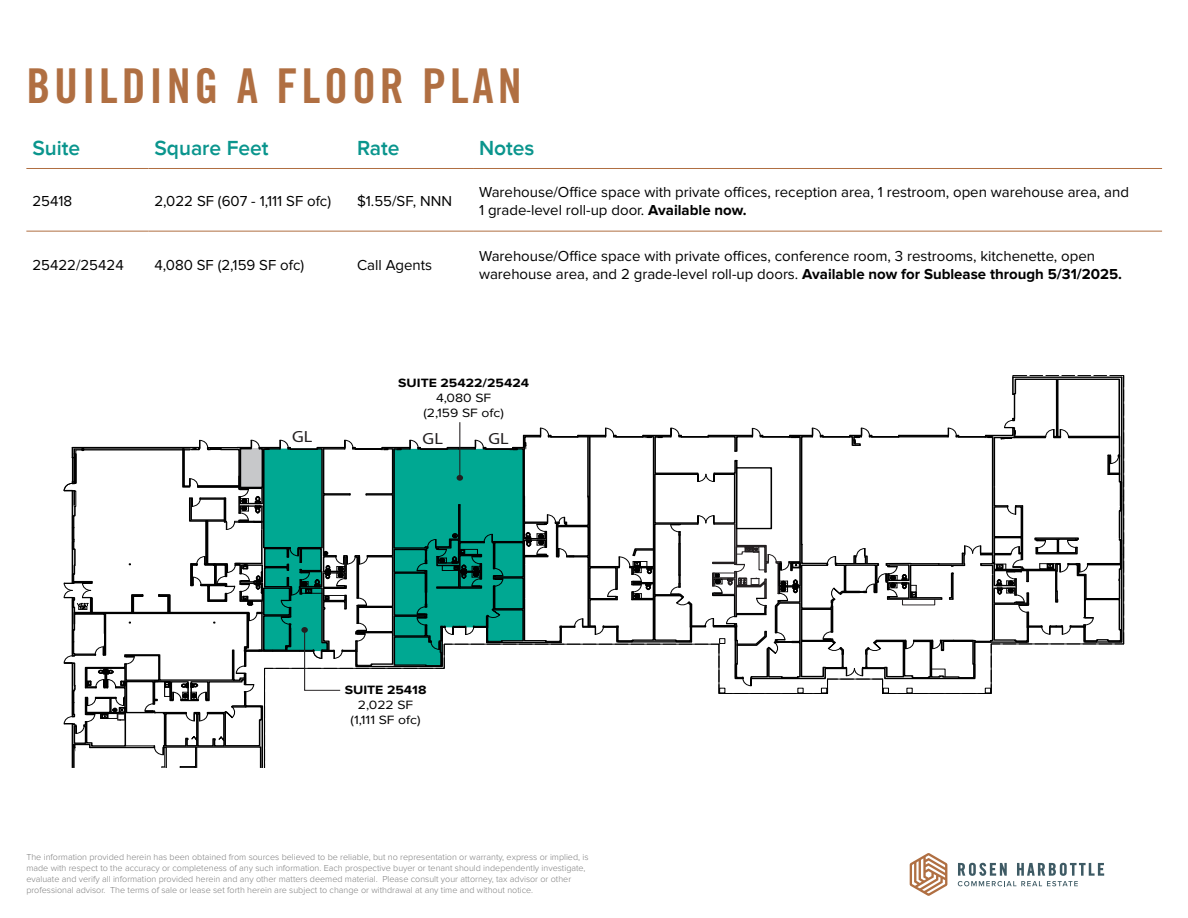
<style>
.page{position:relative;width:1188px;height:918px;background:#fff}
.page>*{position:absolute;margin:0;border:0;box-sizing:border-box;transform-origin:0 0}
.t1{font:48px "Trade Gothic LT Std Bd Cn 20";letter-spacing:.08em;color:#b06f42}
.t2{font:600 21px "Proxima Nova";color:#0a958d}
.t3{font:16.2px "Myriad Pro";color:#231f20;scale:1.12 1}
.t4{font:15px/18px "Proxima Nova";color:#000}
.t5{font:12.45px/15px "Proxima Nova";color:#000;text-align:center;scale:1.12 1}
.t6{font:700 12.45px "Proxima Nova";color:#000;scale:1.12 1}
.t7{font:300 9px/10.8px "Proxima Nova";color:#808080}
.s1{font-weight:700}
</style>
<div class="page">
<svg style="left:958px;top:863px;width:146px;height:23px"></svg>
<svg style="left:910px;top:853px;width:37px;height:43px"></svg>
<svg style="left:63px;top:375px;width:1061px;height:393px"></svg>
<hr style="left:26px;top:168px;width:122px;height:1px;background:#b06f42">
<hr style="left:148px;top:168px;width:203px;height:1px;background:#b06f42">
<hr style="left:351px;top:168px;width:122px;height:1px;background:#b06f42">
<hr style="left:473px;top:168px;width:689px;height:1px;background:#b06f42">
<hr style="left:26px;top:231px;width:122px;height:1px;background:#b06f42">
<hr style="left:148px;top:231px;width:203px;height:1px;background:#b06f42">
<hr style="left:351px;top:231px;width:122px;height:1px;background:#b06f42">
<hr style="left:473px;top:231px;width:689px;height:1px;background:#b06f42">
<h1 class="t1" style="left:26px;top:56px;width:25px">BUILDING</h1>
<h1 class="t1" style="left:237px;top:56px;width:286px">A FLOOR PLAN</h1>
<h2 class="t2" style="left:32px;top:136px;width:49px">Suite</h2>
<h2 class="t2" style="left:155px;top:136px;width:116px">Square Feet</h2>
<h2 class="t2" style="left:357px;top:136px;width:44px">Rate</h2>
<h2 class="t2" style="left:479px;top:136px;width:57px">Notes</h2>
<h3 class="t4" style="left:32px;top:192px;width:41px">25418</h3>
<h3 class="t4" style="left:155px;top:192px;width:178px">2,022 SF (607 - 1,111 SF ofc)</h3>
<h3 class="t4" style="left:357px;top:192px;width:97px">$1.55/SF, NNN</h3>
<h3 class="t4" style="left:479px;top:183px;width:652px">Warehouse/Office space with private offices, reception area, 1 restroom, open warehouse area, and<br>1 grade-level roll-up door. <span class="s1">Available now.</span></h3>
<h3 class="t4" style="left:32px;top:257px;width:93px">25422/25424</h3>
<h3 class="t4" style="left:155px;top:257px;width:151px">4,080 SF (2,159 SF ofc)</h3>
<h3 class="t4" style="left:357px;top:257px;width:77px">Call Agents</h3>
<h3 class="t4" style="left:479px;top:248px;width:645px">Warehouse/Office space with private offices, conference room, 3 restrooms, kitchenette, open warehouse area, and 2 grade-level roll-up doors. <span class="s1">Available now for Sublease through 5/31/2025.</span></h3>
<h3 class="t6" style="left:398px;top:376px;width:118px">SUITE 25422/25424</h3>
<h3 class="t5" style="left:423px;top:391px;width:73px">4,080 SF (2,159 SF ofc)</h3>
<h3 class="t3" style="left:292px;top:427px;width:20px">GL</h3>
<h3 class="t3" style="left:423px;top:429px;width:20px">GL</h3>
<h3 class="t3" style="left:489px;top:429px;width:20px">GL</h3>
<h3 class="t6" style="left:345px;top:683px;width:74px">SUITE 25418</h3>
<h3 class="t5" style="left:351px;top:698px;width:64px">2,022 SF (1,111 SF ofc)</h3>
<p class="t7" style="left:26px;top:852px;width:564px">The information provided herein has been obtained from sources believed to be reliable, but no representation or warranty, express or implied, is made with respect to the accuracy or completeness of any such information. Each prospective buyer or tenant should independently investigate, evaluate and verify all information provided herein and any other matters deemed material. Please consult your attorney, tax advisor or other professional advisor. The terms of sale or lease set forth herein are subject to change or withdrawal at any time and without notice.</p>
</div>
